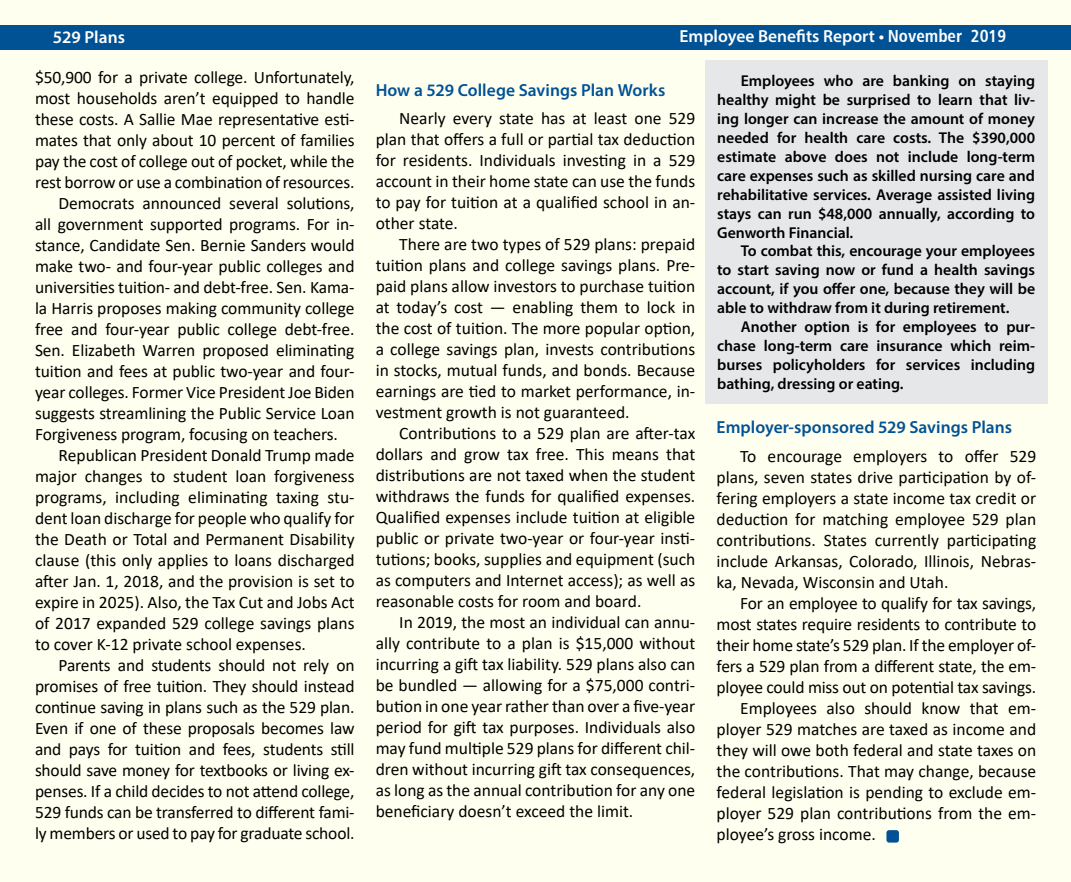
<style>
.page{position:relative;width:1071px;height:882px;background:#fff}
.page>*{position:absolute;margin:0;border:0;box-sizing:border-box;transform-origin:0 0}
.t1{font:17.5px/21px "Calibri";letter-spacing:-.005em;color:#000;text-align:justify}
.t2{font:600 17.5px "Myriad Pro";color:#005295}
.t3{font:600 17.5px "Myriad Pro";color:#fff}
.t4{font:600 15.75px/18.9px "Myriad Pro";color:#000;text-align:justify}
.s1{font-family:"Humanist 777 BT Bold Condensed B";font-weight:400}
</style>
<div class="page">
<div style="left:1px;top:1px;width:1070px;height:881px;background:#fffff0"></div>
<div style="left:0;top:25px;width:1071px;height:24px;background:#005295"></div>
<div style="left:705px;top:61px;width:342px;height:343px;background:#e6e7e8"></div>
<div style="left:886px;top:830px;width:13px;height:13px;background:#005295;border-radius:3px"></div>
<p class="t3" style="left:53px;top:26px;width:74px">529 Plans</p>
<p class="t3" style="left:680px;top:25px;width:328px">Employee Benefits Report • <span class="s1">November 2019</span></p>
<p class="t4" style="left:717px;top:71px;width:319px;text-indent:24px">Employees who are banking on staying healthy might be surprised to learn that liv&shy;ing longer can increase the amount of money needed for health care costs. The $390,000 estimate above does not include long-term care expenses such as skilled nursing care and rehabilitative services. Average assisted living stays can run $48,000 annually, according to Genworth Financial.</p>
<p class="t4" style="left:717px;top:241px;width:319px;text-indent:24px">To combat this, encourage your employees to start saving now or fund a health savings account, if you offer one, because they will be able to withdraw from it during retirement.</p>
<p class="t4" style="left:717px;top:317px;width:319px;text-indent:24px">Another option is for employees to pur&shy;chase long-term care insurance which reim&shy;burses policyholders for services including bathing, dressing or eating.</p>
<p class="t1" style="left:35px;top:67px;width:321px">$50,900 for a private college. Unfortunately,</p>
<p class="t1" style="left:35px;top:88px;width:321px">most households aren’t equipped to handle</p>
<p class="t1" style="left:35px;top:109px;width:321px">these costs. A Sallie Mae representative esti-</p>
<p class="t1" style="left:35px;top:130px;width:321px">mates that only about 10 percent of families</p>
<p class="t1" style="left:35px;top:151px;width:321px">pay the cost of college out of pocket, while the</p>
<p class="t1" style="left:35px;top:172px;width:321px">rest borrow or use a combination of resources.</p>
<p class="t1" style="left:59px;top:193px;width:297px">Democrats announced several solutions,</p>
<p class="t1" style="left:35px;top:214px;width:321px">all government supported programs. For in-</p>
<p class="t1" style="left:35px;top:235px;width:321px">stance, Candidate Sen. Bernie Sanders would</p>
<p class="t1" style="left:35px;top:256px;width:321px">make two- and four-year public colleges and</p>
<p class="t1" style="left:35px;top:277px;width:321px">universities tuition- and debt-free. Sen. Kama-</p>
<p class="t1" style="left:35px;top:298px;width:321px">la Harris proposes making community college</p>
<p class="t1" style="left:35px;top:319px;width:321px">free and four-year public college debt-free.</p>
<p class="t1" style="left:35px;top:340px;width:321px">Sen. Elizabeth Warren proposed eliminating</p>
<p class="t1" style="left:35px;top:361px;width:321px">tuition and fees at public two-year and four-</p>
<p class="t1" style="left:35px;top:382px;width:321px">year colleges. Former Vice President Joe Biden</p>
<p class="t1" style="left:35px;top:403px;width:321px">suggests streamlining the Public Service Loan</p>
<p class="t1" style="left:35px;top:424px;width:304px">Forgiveness program, focusing on teachers.</p>
<p class="t1" style="left:59px;top:445px;width:298px">Republican President Donald Trump made</p>
<p class="t1" style="left:35px;top:466px;width:321px">major changes to student loan forgiveness</p>
<p class="t1" style="left:35px;top:487px;width:321px">programs, including eliminating taxing stu-</p>
<p class="t1" style="left:35px;top:508px;width:321px">dent loan discharge for people who qualify for</p>
<p class="t1" style="left:35px;top:529px;width:321px">the Death or Total and Permanent Disability</p>
<p class="t1" style="left:35px;top:550px;width:321px">clause (this only applies to loans discharged</p>
<p class="t1" style="left:35px;top:571px;width:321px">after Jan. 1, 2018, and the provision is set to</p>
<p class="t1" style="left:35px;top:592px;width:321px">expire in 2025). Also, the Tax Cut and Jobs Act</p>
<p class="t1" style="left:35px;top:613px;width:321px">of 2017 expanded 529 college savings plans</p>
<p class="t1" style="left:35px;top:634px;width:272px">to cover K-12 private school expenses.</p>
<p class="t1" style="left:59px;top:655px;width:297px">Parents and students should not rely on</p>
<p class="t1" style="left:35px;top:676px;width:321px">promises of free tuition. They should instead</p>
<p class="t1" style="left:35px;top:697px;width:321px">continue saving in plans such as the 529 plan.</p>
<p class="t1" style="left:35px;top:718px;width:321px">Even if one of these proposals becomes law</p>
<p class="t1" style="left:35px;top:739px;width:321px">and pays for tuition and fees, students still</p>
<p class="t1" style="left:35px;top:760px;width:321px">should save money for textbooks or living ex-</p>
<p class="t1" style="left:35px;top:781px;width:321px">penses. If a child decides to not attend college,</p>
<p class="t1" style="left:35px;top:802px;width:321px">529 funds can be transferred to different fami-</p>
<p class="t1" style="left:35px;top:823px;width:321px">ly members or used to pay for graduate school.</p>
<p class="t2" style="left:376px;top:79px;width:291px">How a 529 College Savings Plan Works</p>
<p class="t1" style="left:376px;top:108px;width:321px;text-indent:24px">Nearly every state has at least one 529 plan that offers a full or partial tax deduction for residents. Individuals investing in a 529 account in their home state can use the funds to pay for tuition at a qualified school in an&shy;other state.</p>
<p class="t1" style="left:376px;top:234px;width:321px;text-indent:24px">There are two types of 529 plans: prepaid tuition plans and college savings plans. Pre&shy;paid plans allow investors to purchase tuition at today’s cost — enabling them to lock in the cost of tuition. The more popular option, a college savings plan, invests contributions in stocks, mutual funds, and bonds. Because earnings are tied to market performance, in&shy;vestment growth is not guaranteed.</p>
<p class="t1" style="left:376px;top:423px;width:321px;text-indent:24px">Contributions to a 529 plan are after-tax dollars and grow tax free. This means that distributions are not taxed when the student withdraws the funds for qualified expenses.<br>Qualified expenses include tuition at eligible public or private two-year or four-year insti&shy;tutions; books, supplies and equipment (such as computers and Internet access); as well as reasonable costs for room and board.</p>
<p class="t1" style="left:376px;top:612px;width:321px;text-indent:24px">In 2019, the most an individual can annu&shy;ally contribute to a plan is $15,000 without incurring a gift tax liability. 529 plans also can be bundled — allowing for a $75,000 contri&shy;bution in one year rather than over a five-year period for gift tax purposes. Individuals also may fund multiple 529 plans for different chil&shy;dren without incurring gift tax consequences, as long as the annual contribution for any one beneficiary doesn’t exceed the limit.</p>
<p class="t2" style="left:717px;top:416px;width:297px">Employer-sponsored 529 Savings Plans</p>
<p class="t1" style="left:717px;top:445px;width:321px;text-indent:24px">To encourage employers to offer 529 plans, seven states drive participation by of&shy;fering employers a state income tax credit or deduction for matching employee 529 plan contributions. States currently participating include Arkansas, Colorado, Illinois, Nebras&shy;ka, Nevada, Wisconsin and Utah.</p>
<p class="t1" style="left:740px;top:592px;width:298px">For an employee to qualify for tax savings,</p>
<p class="t1" style="left:717px;top:613px;width:321px">most states require residents to contribute to</p>
<p class="t1" style="left:717px;top:634px;width:321px">their home state’s 529 plan. If the employer of-</p>
<p class="t1" style="left:717px;top:655px;width:321px">fers a 529 plan from a different state, the em-</p>
<p class="t1" style="left:717px;top:676px;width:321px">ployee could miss out on potential tax savings.</p>
<p class="t1" style="left:740px;top:697px;width:298px">Employees also should know that em-</p>
<p class="t1" style="left:717px;top:718px;width:321px">ployer 529 matches are taxed as income and</p>
<p class="t1" style="left:717px;top:739px;width:321px">they will owe both federal and state taxes on</p>
<p class="t1" style="left:717px;top:760px;width:321px">the contributions. That may change, because</p>
<p class="t1" style="left:717px;top:781px;width:321px">federal legislation is pending to exclude em-</p>
<p class="t1" style="left:717px;top:802px;width:321px">ployer 529 plan contributions from the em-</p>
<p class="t1" style="left:717px;top:823px;width:161px">ployee’s gross income.</p>
</div>
